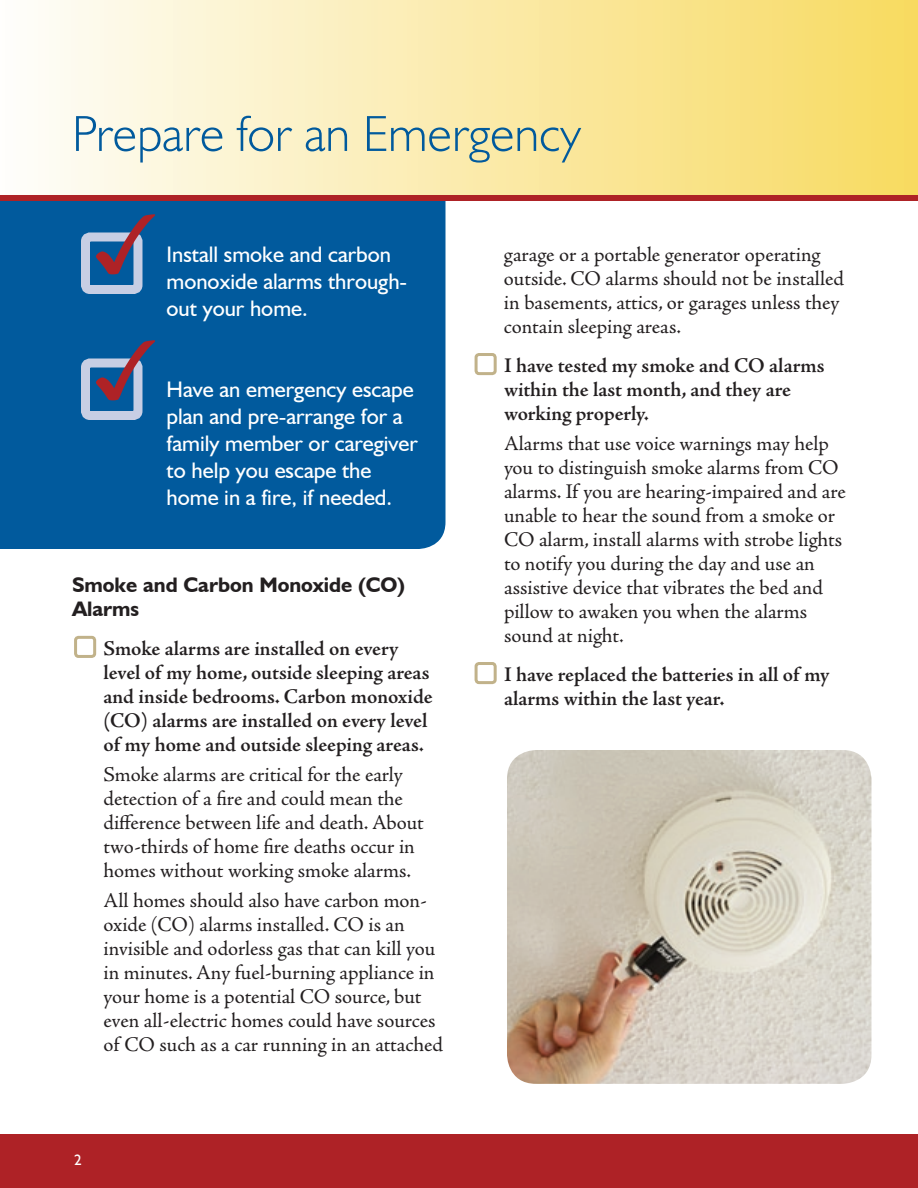
<style>
.page{position:relative;width:918px;height:1188px;background:#fff}
.page>*{position:absolute;margin:0;border:0;box-sizing:border-box;transform-origin:0 0}
.t1{font:84px "Monotype Sorts";color:#ae2226}
.t2{font:300 51px "Humanist 521 BT";color:#015a9d}
.t3{font:22.5px/27px "Humanist 521 BT";color:#fff}
.t4{font:21px/24px "Adobe Jenson Pro";letter-spacing:-.005em;color:#231f20}
.t5{font:600 21px/24px "Adobe Jenson Pro";letter-spacing:-.005em;color:#231f20}
.t6{font:700 21px/24px "Humanist 521 BT";color:#231f20}
.t7{font:15px "Humanist 521 BT";color:#fff}
</style>
<div class="page">
<div style="left:0;top:1134px;width:918px;height:54px;background:#ae2226"></div>
<div style="left:0;top:201px;width:446px;height:348px;background:#015a9d"></div>
<div style="left:0;top:0;width:918px;height:196px;background:linear-gradient(to right,#fefdfb,#f8da61)"></div>
<div style="left:74px;top:636px;width:22px;height:22px;border:3px solid #c1b28a;border-radius:3px"></div>
<div style="left:475px;top:353px;width:22px;height:22px;border:3px solid #c1b28a;border-radius:3px"></div>
<div style="left:475px;top:662px;width:22px;height:22px;border:3px solid #c1b28a;border-radius:3px"></div>
<div style="left:81px;top:232px;width:61px;height:62px;border:9px solid #c7cee4;border-radius:4px"></div>
<img style="left:507px;top:750px;width:364px;height:334px">
<div style="left:81px;top:358px;width:61px;height:62px;border:9px solid #c7cee4;border-radius:4px"></div>
<div style="left:0;top:195px;width:918px;height:6px;background:#ae2226"></div>
<h2 class="t2" style="left:72px;top:102px;width:511px">Prepare for an Emergency</h2>
<h1 class="t1" style="left:94px;top:206px;width:78px">3</h1>
<h1 class="t1" style="left:94px;top:332px;width:78px">3</h1>
<p class="t3" style="left:166px;top:241px;width:242px">Install smoke and carbon monoxide alarms through&shy;out your home.</p>
<p class="t3" style="left:166px;top:376px;width:253px">Have an emergency escape plan and pre-arrange for a family member or caregiver to help you escape the home in a fire, if needed.</p>
<p class="t6" style="left:72px;top:572px;width:335px">Smoke and Carbon Monoxide (CO)<br>Alarms</p>
<p class="t5" style="left:104px;top:637px;width:331px">Smoke alarms are installed on every level of my home, outside sleeping areas and inside bedrooms. Carbon monoxide (CO) alarms are installed on every level of my home and outside sleeping areas.</p>
<p class="t4" style="left:104px;top:763px;width:322px">Smoke alarms are critical for the early detection of a fire and could mean the difference between life and death. About two-thirds of home fire deaths occur in homes without working smoke alarms.</p>
<p class="t4" style="left:104px;top:889px;width:341px">All homes should also have carbon mon&shy;oxide (CO) alarms installed. CO is an invisible and odorless gas that can kill you in minutes. Any fuel-burning appliance in your home is a potential CO source, but even all-electric homes could have sources of CO such as a car running in an attached</p>
<p class="t7" style="left:74px;top:1151px;width:9px">2</p>
<p class="t4" style="left:504px;top:243px;width:341px">garage or a portable generator operating outside. CO alarms should not be installed in basements, attics, or garages unless they contain sleeping areas.</p>
<p class="t5" style="left:504px;top:354px;width:322px">I have tested my smoke and CO alarms within the last month, and they are working properly.</p>
<p class="t4" style="left:504px;top:432px;width:343px">Alarms that use voice warnings may help you to distinguish smoke alarms from CO alarms. If you are hearing-impaired and are unable to hear the sound from a smoke or CO alarm, install alarms with strobe lights to notify you during the day and use an assistive device that vibrates the bed and pillow to awaken you when the alarms sound at night.</p>
<p class="t5" style="left:504px;top:663px;width:327px">I have replaced the batteries in all of my alarms within the last year.</p>
</div>
